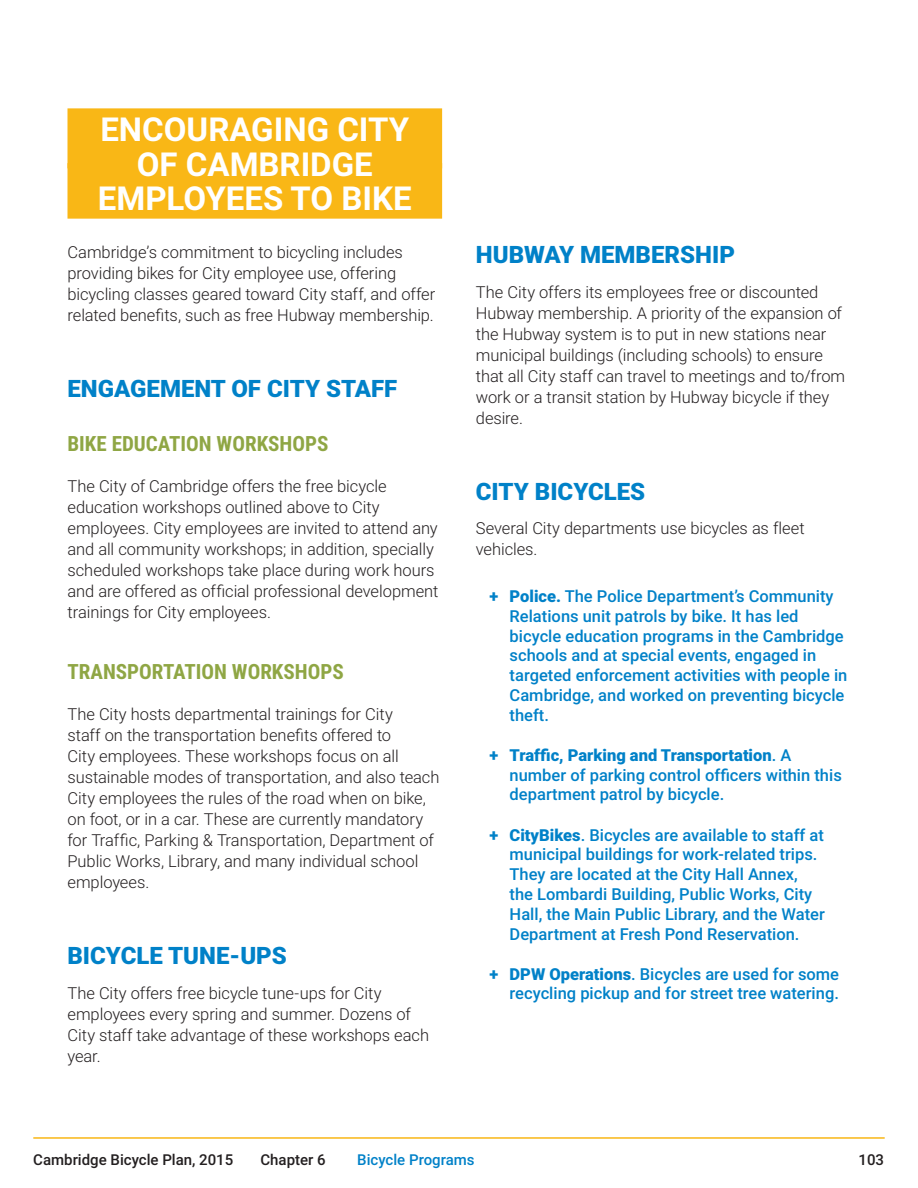
<style>
.page{position:relative;width:918px;height:1188px;background:#fff}
.page>*{position:absolute;margin:0;border:0;box-sizing:border-box;transform-origin:0 0}
.HEADING_1_THREE_LINE{font:700 33px/34.5px "Roboto";color:#fff;text-align:center}
.Heading_2{font:900 24px "Roboto";color:#0081c8}
.Heading_3{font:700 21px "Roboto Condensed";color:#8fa644}
.Body_Text{font:300 16.5px/21px "Roboto";letter-spacing:-.005em;color:#231f20}
.t1{font:500 16.5px/19.8px "Roboto";color:#0081c8}
.t2{font:500 15px "Roboto";color:#231f20}
.t3{font:500 15px "Roboto";color:#0081c8}
.s1{font-weight:900}
</style>
<div class="page">
<hr style="left:33px;top:1137px;width:852px;height:2px;background:#f9b716">
<div style="left:68px;top:108px;width:374px;height:60px;background:#f9b716"></div>
<div style="left:68px;top:163px;width:374px;height:56px;background:#f9b716"></div>
<p class="HEADING_1_THREE_LINE" style="left:98px;top:111px;width:315px">ENCOURAGING CITY<br>OF CAMBRIDGE<br>EMPLOYEES TO BIKE</p>
<p class="Body_Text" style="left:68px;top:241px;width:369px">Cambridge’s commitment to bicycling includes providing bikes for City employee use, offering bicycling classes geared toward City staff, and offer related benefits, such as free Hubway membership.</p>
<p class="Heading_2" style="left:68px;top:372px;width:331px">ENGAGEMENT OF CITY STAFF</p>
<p class="Heading_3" style="left:68px;top:429px;width:263px">BIKE EDUCATION WORKSHOPS</p>
<p class="Body_Text" style="left:68px;top:475px;width:373px">The City of Cambridge offers the free bicycle education workshops outlined above to City employees. City employees are invited to attend any and all community workshops; in addition, specially scheduled workshops take place during work hours and are offered as official professional development trainings for City employees.</p>
<p class="Heading_3" style="left:68px;top:657px;width:278px">TRANSPORTATION WORKSHOPS</p>
<p class="Body_Text" style="left:68px;top:703px;width:373px">The City hosts departmental trainings for City<br>staff on the transportation benefits offered to<br>City employees. These workshops focus on all sustainable modes of transportation, and also teach City employees the rules of the road when on bike, on foot, or in a car. These are currently mandatory for Traffic, Parking &amp; Transportation, Department of Public Works, Library, and many individual school employees.</p>
<p class="Heading_2" style="left:68px;top:939px;width:221px">BICYCLE TUNE-UPS</p>
<p class="Body_Text" style="left:68px;top:982px;width:363px">The City offers free bicycle tune-ups for City employees every spring and summer. Dozens of City staff take advantage of these workshops each year.</p>
<p class="Heading_2" style="left:476px;top:238px;width:261px">HUBWAY MEMBERSHIP</p>
<p class="Body_Text" style="left:476px;top:281px;width:371px">The City offers its employees free or discounted Hubway membership. A priority of the expansion of the Hubway system is to put in new stations near municipal buildings (including schools) to ensure that all City staff can travel to meetings and to/from work or a transit station by Hubway bicycle if they desire.</p>
<p class="Heading_2" style="left:476px;top:474px;width:171px">CITY BICYCLES</p>
<p class="Body_Text" style="left:476px;top:517px;width:330px">Several City departments use bicycles as fleet vehicles.</p>
<p class="t1" style="left:510px;top:586px;width:339px;text-indent:-20px"><span class="s1">+ Police.</span> The Police Department’s Community Relations unit patrols by bike. It has led bicycle education programs in the Cambridge schools and at special events, engaged in targeted enforcement activities with people in Cambridge, and worked on preventing bicycle theft.</p>
<p class="t1" style="left:510px;top:744px;width:334px;text-indent:-20px"><span class="s1">+ Traffic, Parking and Transportation</span>. A number of parking control officers within this department patrol by bicycle.</p>
<p class="t1" style="left:510px;top:824px;width:317px;text-indent:-20px"><span class="s1">+ CityBikes</span>. Bicycles are available to staff at municipal buildings for work-related trips.<br>They are located at the City Hall Annex, the Lombardi Building, Public Works, City Hall, the Main Public Library, and the Water Department at Fresh Pond Reservation.</p>
<p class="t1" style="left:489px;top:963px;width:351px;text-align:right"><span class="s1">+ DPW Operations</span>. Bicycles are used for some recycling pickup and for street tree watering.</p>
<p class="t2" style="left:33px;top:1149px;width:202px">Cambridge Bicycle Plan, 2015</p>
<p class="t2" style="left:261px;top:1149px;width:67px">Chapter 6</p>
<p class="t3" style="left:357px;top:1149px;width:119px">Bicycle Programs</p>
<p class="t2" style="left:859px;top:1149px;width:27px">103</p>
</div>
